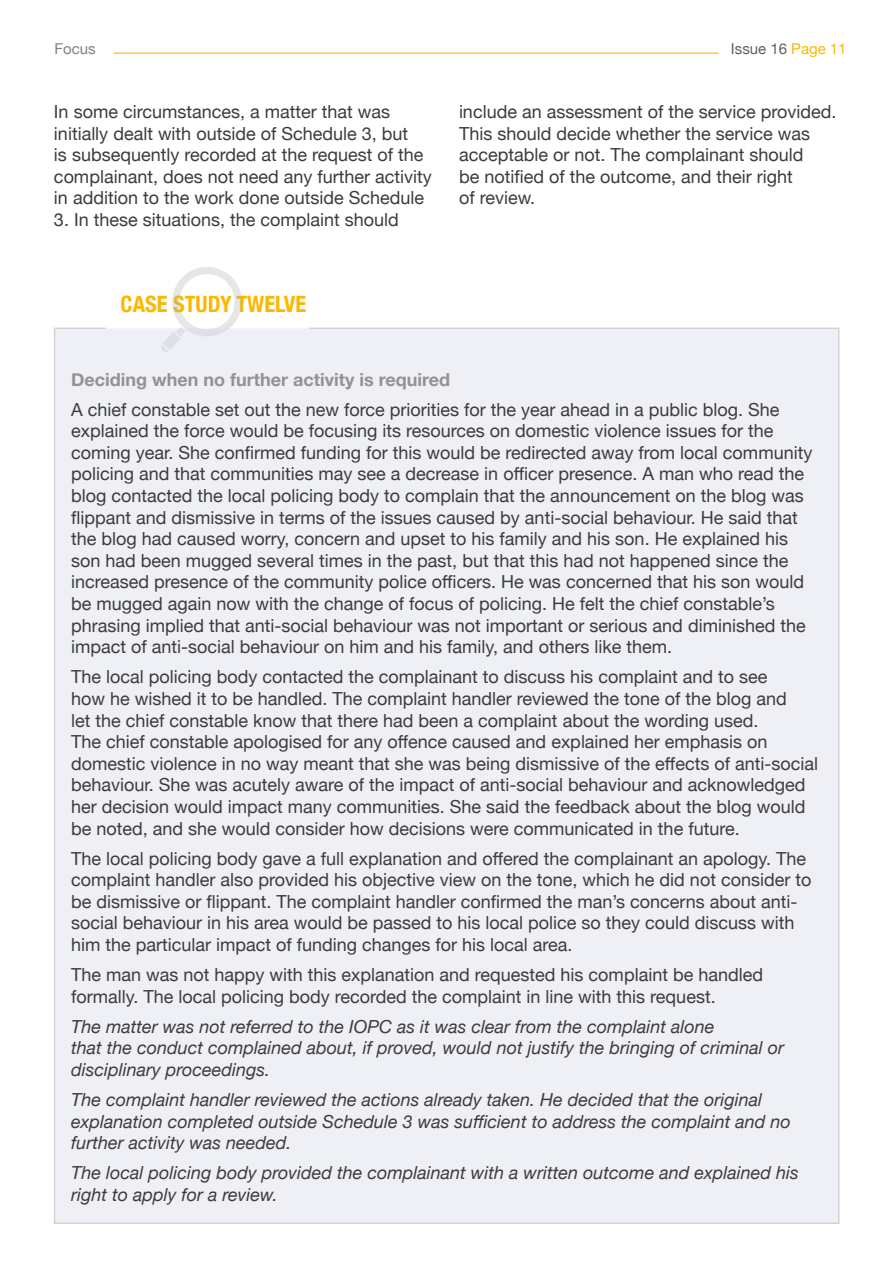
<style>
.page{position:relative;width:893px;height:1263px;background:#fff}
.page>*{position:absolute;margin:0;border:0;box-sizing:border-box;transform-origin:0 0}
.t1{font:700 condensed 22.5px "Helvetica Neue";color:#fbb800}
.t2{font:18px/21.6px "Helvetica Neue";color:#3c3c3b}
.t3{font:italic 18px/21.6px "Helvetica Neue";color:#3c3c3b}
.t4{font:700 18px "Helvetica Neue";color:#929391}
.t5{font:15px "Helvetica Neue";color:#5f615e}
.t6{font:15px "Helvetica Neue";color:#83827f}
.s1{color:#fbb800}
</style>
<div class="page">
<hr style="left:114px;top:53px;width:605px;height:1px;background:#fbb800">
<svg style="left:172px;top:267px;width:70px;height:60px"></svg>
<div style="left:53px;top:327px;width:787px;height:897px;background:#eef0f6"></div>
<p class="t6" style="left:55px;top:38px;width:43px">Focus</p>
<p class="t5" style="left:731px;top:38px;width:117px">Issue 16 <span class="s1">Page 11</span></p>
<p class="t2" style="left:54px;top:102px;width:379px">In some circumstances, a matter that was initially dealt with outside of Schedule 3, but<br>is subsequently recorded at the request of the complainant, does not need any further activity in addition to the work done outside Schedule</p>
<p class="t2" style="left:54px;top:210px;width:346px">3. In these situations, the complaint should</p>
<p class="t1" style="left:121px;top:286px;width:187px">CASE STUDY TWELVE</p>
<p class="t2" style="left:459px;top:102px;width:379px">include an assessment of the service provided.<br>This should decide whether the service was acceptable or not. The complainant should<br>be notified of the outcome, and their right<br>of review.</p>
<p class="t4" style="left:71px;top:365px;width:380px">Deciding when no further activity is required</p>
<p class="t2" style="left:71px;top:399px;width:743px">A chief constable set out the new force priorities for the year ahead in a public blog. She explained the force would be focusing its resources on domestic violence issues for the coming year. She confirmed funding for this would be redirected away from local community policing and that communities may see a decrease in officer presence. A man who read the blog contacted the local policing body to complain that the announcement on the blog was flippant and dismissive in terms of the issues caused by anti-social behaviour. He said that the blog had caused worry, concern and upset to his family and his son. He explained his son had been mugged several times in the past, but that this had not happened since the increased presence of the community police officers. He was concerned that his son would be mugged again now with the change of focus of policing. He felt the chief constable’s phrasing implied that anti-social behaviour was not important or serious and diminished the impact of anti-social behaviour on him and his family, and others like them.</p>
<p class="t2" style="left:71px;top:667px;width:748px">The local policing body contacted the complainant to discuss his complaint and to see<br>how he wished it to be handled. The complaint handler reviewed the tone of the blog and<br>let the chief constable know that there had been a complaint about the wording used.<br>The chief constable apologised for any offence caused and explained her emphasis on domestic violence in no way meant that she was being dismissive of the effects of anti-social behaviour. She was acutely aware of the impact of anti-social behaviour and acknowledged her decision would impact many communities. She said the feedback about the blog would be noted, and she would consider how decisions were communicated in the future.</p>
<p class="t2" style="left:71px;top:848px;width:742px">The local policing body gave a full explanation and offered the complainant an apology. The complaint handler also provided his objective view on the tone, which he did not consider to be dismissive or flippant. The complaint handler confirmed the man’s concerns about anti&shy;social behaviour in his area would be passed to his local police so they could discuss with him the particular impact of funding changes for his local area.</p>
<p class="t2" style="left:71px;top:965px;width:693px">The man was not happy with this explanation and requested his complaint be handled formally. The local policing body recorded the complaint in line with this request.</p>
<p class="t3" style="left:71px;top:1017px;width:714px">The matter was not referred to the IOPC as it was clear from the complaint alone<br>that the conduct complained about, if proved, would not justify the bringing of criminal or disciplinary proceedings.</p>
<p class="t3" style="left:71px;top:1090px;width:721px">The complaint handler reviewed the actions already taken. He decided that the original explanation completed outside Schedule 3 was sufficient to address the complaint and no further activity was needed.</p>
<p class="t3" style="left:71px;top:1163px;width:729px">The local policing body provided the complainant with a written outcome and explained his right to apply for a review.</p>
</div>
